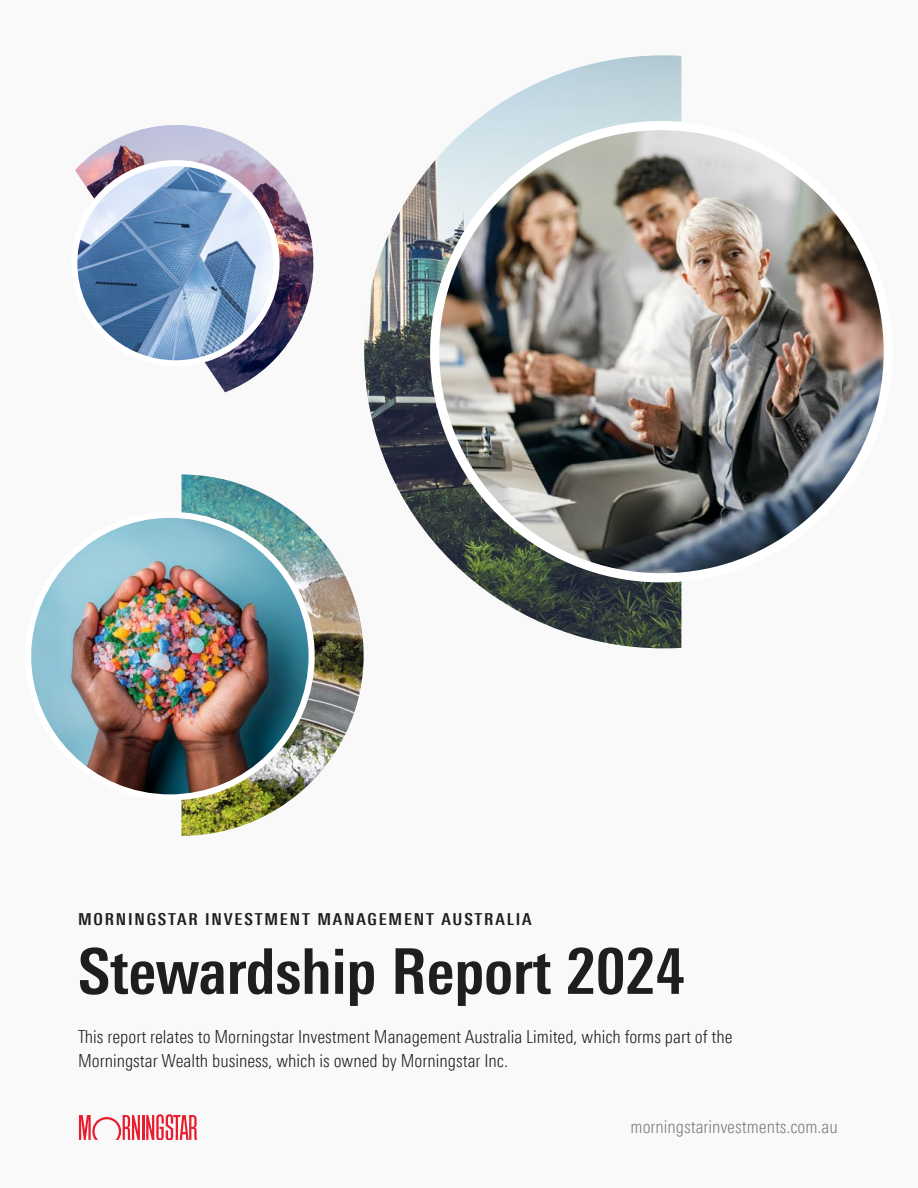
<style>
.page{position:relative;width:918px;height:1188px;background:#f9f9f9}
.page>*{position:absolute;margin:0;border:0;box-sizing:border-box;transform-origin:0 0}
.Cover_Title_White_26pt{font:700 condensed 63px "Univers Nextfor MORN";color:#1e1e1e}
.t1{font:300 condensed 18px/24px "Univers Nextfor MORN";color:#1e1e1e}
.t2{font:300 condensed 18px "Univers Nextfor MORN";color:#7e7e7e}
.Cover_Title_White_26pt-2{font:700 condensed 16.5px "Univers Nextfor MORN";letter-spacing:.11em;color:#1e1e1e}
</style>
<div class="page">
<hr style="left:142px;top:1115px;width:2px;height:25px;background:#e91d2d">
<svg style="left:79px;top:1115px;width:61px;height:25px"></svg>
<svg style="left:146px;top:1114px;width:51px;height:26px"></svg>
<img style="left:182px;top:475px;width:182px;height:361px">
<img style="left:364px;top:55px;width:317px;height:593px">
<img style="left:85px;top:125px;width:228px;height:267px">
<img style="left:430px;top:121px;width:454px;height:461px">
<img style="left:31px;top:512px;width:284px;height:288px">
<svg style="left:75px;top:160px;width:205px;height:206px"></svg>
<p class="Cover_Title_White_26pt-2" style="left:78px;top:909px;width:455px">MORNINGSTAR INVESTMENT MANAGEMENT AUSTRALIA</p>
<p class="Cover_Title_White_26pt" style="left:78px;top:934px;width:609px">Stewardship Report 2024</p>
<p class="t1" style="left:78px;top:1025px;width:656px">This report relates to Morningstar Investment Management Australia Limited, which forms part of the<br>Morningstar Wealth business, which is owned by Morningstar Inc.</p>
<p class="t2" style="left:631px;top:1117px;width:209px">morningstarinvestments.com.au</p>
</div>
